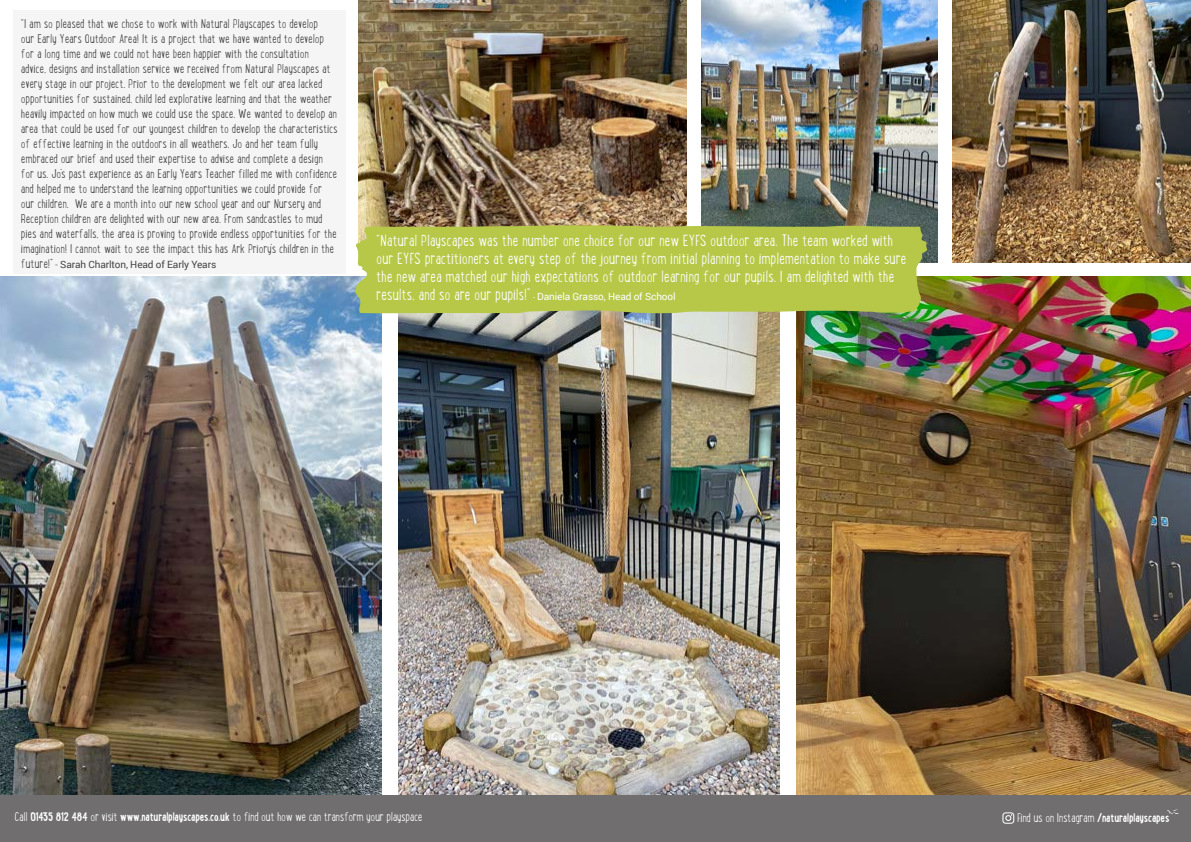
<style>
.page{position:relative;width:1191px;height:842px;background:#fff}
.page>*{position:absolute;margin:0;border:0;box-sizing:border-box;transform-origin:0 0}
.t1{font:300 14px/18px "Lunch Box W01";letter-spacing:-.01em;color:#fff}
.t2{font:300 11px/15px "Lunch Box W01";letter-spacing:-.01em;color:#464444}
.t3{font:300 11px "Lunch Box W01";letter-spacing:-.025em;color:#fff}
.t4{font:700 11px "Lunch Box W01";letter-spacing:-.025em;color:#fff}
.t5{font:10px "Roboto";letter-spacing:-.01em;color:#464444}
.s1{font-family:"Lunch Box W01";font-weight:300;font-size:11px}
.s2{font-weight:300}
.s3{font-family:"Roboto";font-size:9px}
.s4{font-family:"Roboto";font-weight:400;font-size:10px}
.s5{font-weight:700}
</style>
<div class="page">
<img style="left:796px;top:276px;width:395px;height:519px">
<img style="left:359px;top:0;width:327px;height:225px">
<img style="left:0;top:276px;width:381px;height:519px">
<div style="left:13px;top:10px;width:333px;height:264px;background:#f5f5f5"></div>
<img style="left:398px;top:314px;width:381px;height:481px">
<img style="left:952px;top:0;width:239px;height:262px">
<img style="left:701px;top:0;width:236px;height:262px">
<div style="left:355px;top:225px;width:573px;height:89px;background:#b7c849"></div>
<div style="left:581px;top:795px;width:610px;height:47px;background:#706e6f"></div>
<svg style="left:1002px;top:812px;width:12px;height:12px"></svg>
<svg style="left:1167px;top:809px;width:11px;height:5px"></svg>
<div style="left:0;top:795px;width:609px;height:47px;background:#706e6f"></div>
<p class="t2" style="left:21px;top:16px;width:318px">“I am so pleased that we chose to work with Natural Playscapes to develop<br>our Early Years Outdoor Area! It is a project that we have wanted to develop for a long time and we could not have been happier with the consultation<br>advice, designs and installation service we received from Natural Playscapes at every stage in our project. Prior to the development we felt our area lacked opportunities for sustained, child led explorative learning and that the weather heavily impacted on how much we could use the space. We wanted to develop an area that could be used for our youngest children to develop the characteristics of effective learning in the outdoors in all weathers. Jo and her team fully embraced our brief and used their expertise to advise and complete a design for us. Jo’s past experience as an Early Years Teacher filled me with confidence and helped me to understand the learning opportunities we could provide for our children. We are a month into our new school year and our Nursery and Reception children are delighted with our new area. From sandcastles to mud pies and waterfalls, the area is proving to provide endless opportunities for the imagination! I cannot wait to see the impact this has Ark Priory’s children in the</p>
<p class="t5" style="left:21px;top:257px;width:197px"><span class="s1">future!”</span> <span class="s2">-</span> Sarah Charlton, Head of Early Years</p>
<p class="t1" style="left:376px;top:232px;width:531px">“Natural Playscapes was the number one choice for our new EYFS outdoor area. The team worked with our EYFS practitioners at every step of the journey from initial planning to implementation to make sure the new area matched our high expectations of outdoor learning for our pupils. I am delighted with the results, and so are our pupils!” <span class="s3">-</span> <span class="s4">Daniela Grasso, Head of School</span></p>
<p class="t3" style="left:15px;top:810px;width:409px">Call <span class="s5">01435 812 484</span> or visit <span class="s5">www.naturalplayscapes.co.uk</span> to find out how we can transform your playspace</p>
<p class="t4" style="left:1016px;top:811px;width:154px"><span class="s2">Find us on Instagram</span> /naturalplayscapes</p>
</div>
